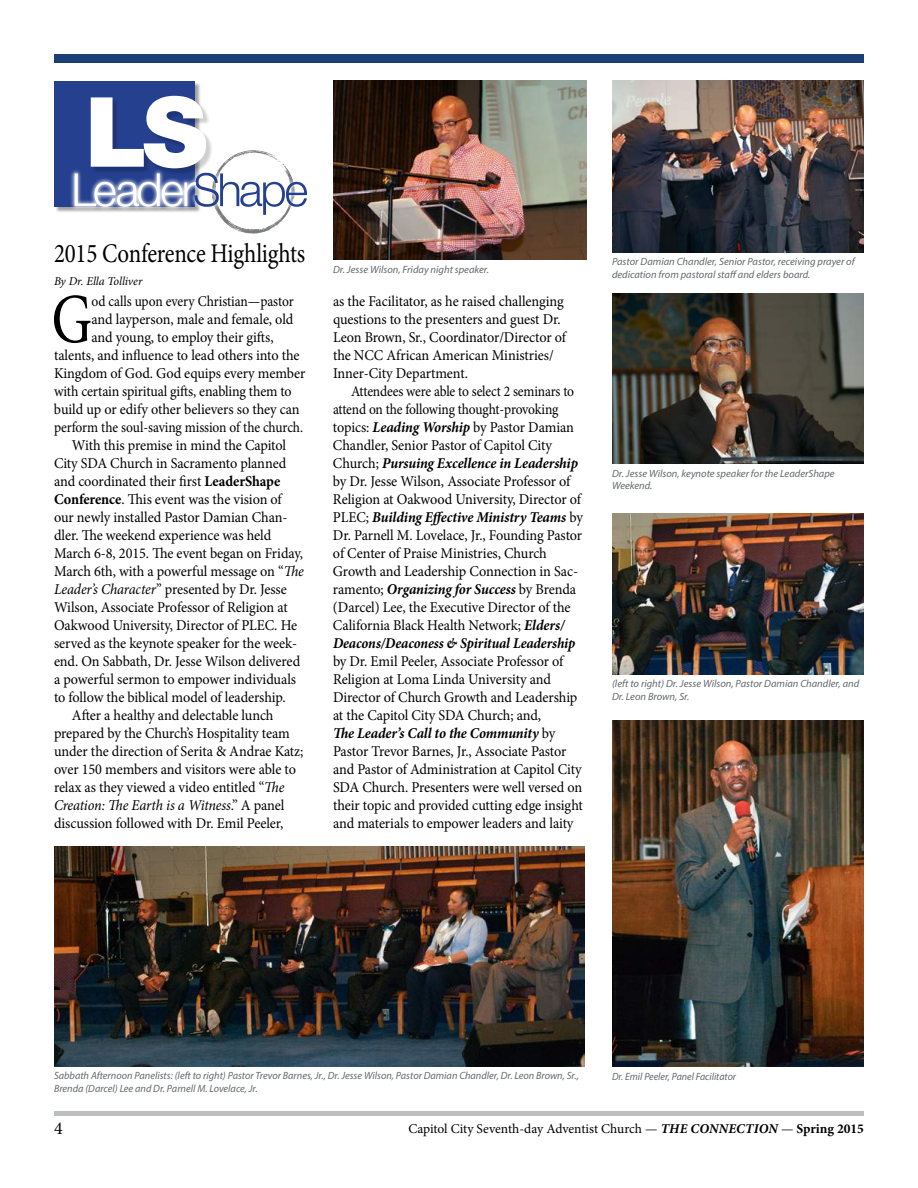
<style>
.page{position:relative;width:918px;height:1188px;background:#fff}
.page>*{position:absolute;margin:0;border:0;box-sizing:border-box;transform-origin:0 0}
.t1{font:70.35px "Minion Pro";color:#000;scale:.8 1}
.t2{font:27px "Minion Pro";letter-spacing:-.01em;color:#000;scale:.85 1}
.t3{font:18px "Minion Pro";color:#000}
.t4{font:15px/18px "Minion Pro";letter-spacing:-.01em;color:#000;scale:.95 1}
.t5{font:15px/18px "Minion Pro";letter-spacing:-.01em;color:#000;scale:.9 1}
.t6{font:15px "Minion Pro";letter-spacing:-.01em;color:#000;scale:.93 1}
.t7{font:italic 15px "Minion Pro";letter-spacing:-.015em;color:#000;scale:.95 1}
.t8{font:13.5px "Minion Pro";letter-spacing:-.005em;color:#000}
.t9{font:italic 12px "Minion Pro";letter-spacing:-.005em;color:#000}
.t10{font:italic 10.5px/12.6px "Myriad Pro";color:#65686a}
.t11{font:italic 10.5px "Myriad Pro";color:#65686a;scale:.95 1}
.s1{font-weight:700}
.s2{font-style:italic}
.s3{font-style:normal}
.s4{font-weight:700;font-style:italic}
</style>
<div class="page">
<hr style="left:54px;top:1112px;width:810px;height:4px;background:#bcbec0">
<div style="left:54px;top:54px;width:810px;height:9px;background:#1c4074"></div>
<img style="left:54px;top:846px;width:531px;height:220px">
<img style="left:612px;top:720px;width:252px;height:347px">
<img style="left:612px;top:514px;width:252px;height:160px">
<img style="left:612px;top:294px;width:252px;height:169px">
<img style="left:612px;top:81px;width:252px;height:171px">
<img style="left:333px;top:81px;width:253px;height:179px">
<div style="left:54px;top:81px;width:140px;height:125px;background:#25408f"></div>
<div style="left:70px;top:168px;width:242px;height:51px;background:#fff;opacity:.88"></div>
<svg style="left:75px;top:96px;width:232px;height:138px"></svg>
<h2 class="t2" style="left:54px;top:236px;width:297px">2015 Conference Highlights</h2>
<p class="t9" style="left:54px;top:273px;width:90px">By Dr. Ella Tolliver</p>
<h1 class="t1" style="left:52px;top:272px;width:52px">G</h1>
<p class="t5" style="left:91px;top:292px;width:226px">od calls upon every Christian—pastor</p>
<p class="t4" style="left:92px;top:310px;width:214px">and layperson, male and female, old</p>
<p class="t4" style="left:92px;top:328px;width:193px">and young, to employ their gifts,</p>
<p class="t4" style="left:54px;top:346px;width:260px">talents, and influence to lead others into the</p>
<p class="t4" style="left:54px;top:364px;width:266px">Kingdom of God. God equips every member</p>
<p class="t6" style="left:54px;top:381px;width:257px">with certain spiritual gifts, enabling them to</p>
<p class="t4" style="left:54px;top:400px;width:260px">build up or edify other believers so they can</p>
<p class="t5" style="left:54px;top:418px;width:278px">perform the soul-saving mission of the church.</p>
<p class="t4" style="left:72px;top:436px;width:227px">With this premise in mind the Capitol</p>
<p class="t4" style="left:54px;top:454px;width:246px">City SDA Church in Sacramento planned</p>
<p class="t4" style="left:54px;top:472px;width:240px">and coordinated their first <span class="s1">LeaderShape</span></p>
<p class="t4" style="left:54px;top:490px;width:241px"><span class="s1">Conference</span>. This event was the vision of</p>
<p class="t4" style="left:54px;top:508px;width:247px">our newly installed Pastor Damian Chan-</p>
<p class="t4" style="left:54px;top:526px;width:230px">dler. The weekend experience was held</p>
<p class="t4" style="left:54px;top:544px;width:264px">March 6-8, 2015. The event began on Friday,</p>
<p class="t4" style="left:54px;top:562px;width:265px">March 6th, with a powerful message on “<span class="s2">The</span></p>
<p class="t4" style="left:54px;top:580px;width:247px"><span class="s2">Leader’s Character</span>” presented by Dr. Jesse</p>
<p class="t4" style="left:54px;top:598px;width:248px">Wilson, Associate Professor of Religion at</p>
<p class="t4" style="left:54px;top:616px;width:258px">Oakwood University, Director of PLEC. He</p>
<p class="t4" style="left:54px;top:634px;width:257px">served as the keynote speaker for the week-</p>
<p class="t4" style="left:54px;top:652px;width:261px">end. On Sabbath, Dr. Jesse Wilson delivered</p>
<p class="t4" style="left:54px;top:670px;width:256px">a powerful sermon to empower individuals</p>
<p class="t4" style="left:54px;top:688px;width:245px">to follow the biblical model of leadership.</p>
<p class="t4" style="left:72px;top:706px;width:214px">After a healthy and delectable lunch</p>
<p class="t4" style="left:54px;top:724px;width:250px">prepared by the Church’s Hospitality team</p>
<p class="t4" style="left:54px;top:742px;width:264px">under the direction of Serita &amp; Andrae Katz;</p>
<p class="t4" style="left:54px;top:760px;width:256px">over 150 members and visitors were able to</p>
<p class="t4" style="left:54px;top:778px;width:244px">relax as they viewed a video entitled “<span class="s2">The</span></p>
<p class="t7" style="left:54px;top:795px;width:244px">Creation: The Earth is a Witness<span class="s3">.” A panel</span></p>
<p class="t4" style="left:54px;top:814px;width:243px">discussion followed with Dr. Emil Peeler,</p>
<p class="t10" style="left:333px;top:263px;width:158px">Dr. Jesse Wilson, Friday night speaker.</p>
<p class="t4" style="left:333px;top:292px;width:247px">as the Facilitator, as he raised challenging questions to the presenters and guest Dr.<br>Leon Brown, Sr., Coordinator/Director of the NCC African American Ministries/ Inner-City Department.</p>
<p class="t5" style="left:333px;top:382px;width:279px;text-indent:18px">Attendees were able to select 2 seminars to attend on the following thought-provoking topics: <span class="s4">Leading Worship</span> by Pastor Damian Chandler, Senior Pastor of Capitol City Church; <span class="s4">Pursuing Excellence in Leadership </span>by Dr. Jesse Wilson, Associate Professor of Religion at Oakwood University, Director of PLEC; <span class="s4">Building Effective Ministry Teams</span> by Dr. Parnell M. Lovelace, Jr., Founding Pastor of Center of Praise Ministries, Church Growth and Leadership Connection in Sac&shy;ramento; <span class="s4">Organizing for Success</span> by Brenda (Darcel) Lee, the Executive Director of the California Black Health Network; <span class="s4">Elders/ Deacons/Deaconess &amp; Spiritual Leadership</span></p>
<p class="t4" style="left:333px;top:652px;width:265px">by Dr. Emil Peeler, Associate Professor of Religion at Loma Linda University and Director of Church Growth and Leadership at the Capitol City SDA Church; and,<br><span class="s4">The Leader’s Call to the Community</span> by Pastor Trevor Barnes, Jr., Associate Pastor and Pastor of Administration at Capitol City SDA Church. Presenters were well versed on their topic and provided cutting edge insight and materials to empower leaders and laity</p>
<p class="t10" style="left:612px;top:255px;width:244px">Pastor Damian Chandler, Senior Pastor, receiving prayer of dedication from pastoral staff and elders board.</p>
<p class="t10" style="left:612px;top:467px;width:224px">Dr. Jesse Wilson, keynote speaker for the LeaderShape<br>Weekend.</p>
<p class="t10" style="left:612px;top:677px;width:249px">(left to right) Dr. Jesse Wilson, Pastor Damian Chandler, and<br>Dr. Leon Brown, Sr.</p>
<p class="t10" style="left:54px;top:1069px;width:526px">Sabbath Afternoon Panelists: (left to right) Pastor Trevor Barnes, Jr., Dr. Jesse Wilson, Pastor Damian Chandler, Dr. Leon Brown, Sr.,<br>Brenda (Darcel) Lee and Dr. Parnell M. Lovelace, Jr.</p>
<p class="t11" style="left:612px;top:1070px;width:132px">Dr. Emil Peeler, Panel Facilitator</p>
<p class="t3" style="left:54px;top:1116px;width:10px">4</p>
<p class="t8" style="left:408px;top:1120px;width:457px">Capitol City Seventh-day Adventist Church — <span class="s4">THE CONNECTION</span> — <span class="s1">Spring 2015</span></p>
</div>
